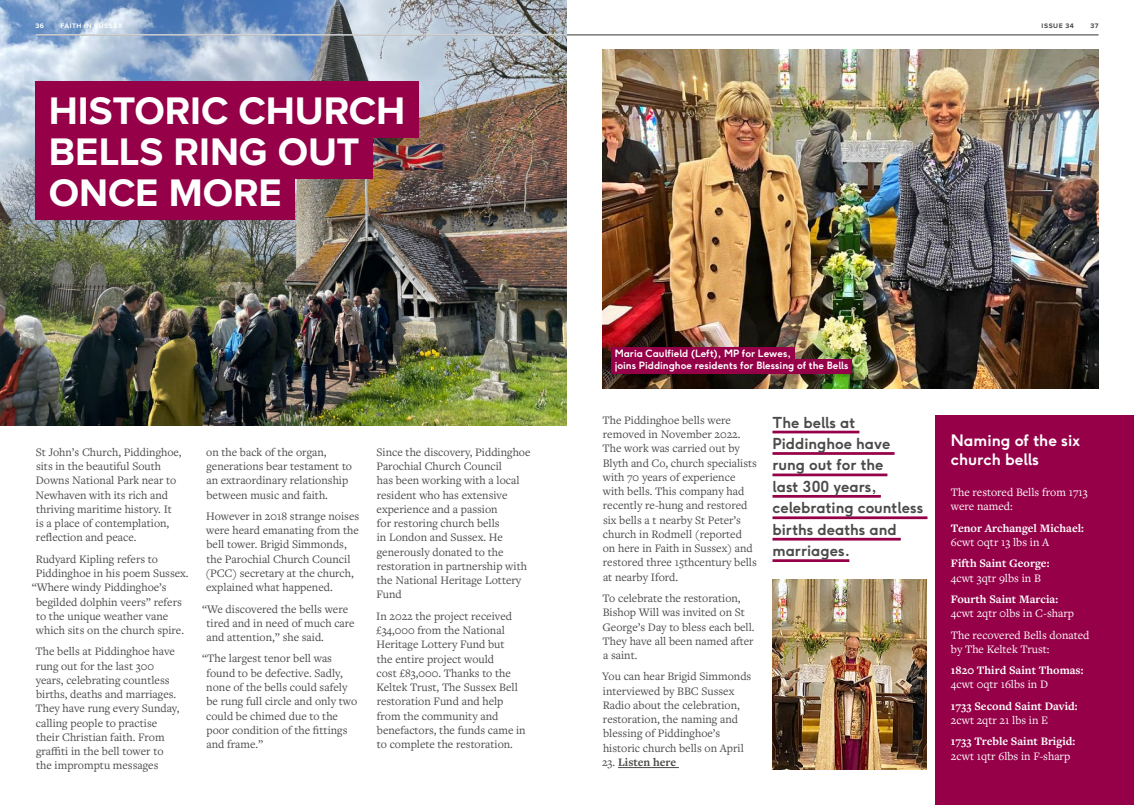
<style>
.page{position:relative;width:1134px;height:805px;background:#fff}
.page>*{position:absolute;margin:0;border:0;box-sizing:border-box;transform-origin:0 0}
.t1{font:700 39.88px/41.2px "Proxima Nova";letter-spacing:-.005em;color:#fff}
.t2{font:700 15.62px/18.9px "F37 Ginger";color:#fff}
.t3{font:700 15px/21.4px "F37 Ginger";color:#4a4a49}
.t4{font:11.88px/14.2px "Freight Text Pro";color:#4a4a49}
.t5{font:11.88px/14.2px "Freight Text Pro";color:#fff}
.t6{font:700 11.88px "Freight Text Pro";color:#fff}
.t7{font:700 11.88px "Freight Text Pro";color:#4a4a49}
.t8{font:700 10px/12px "F37 Ginger";color:#fff}
.t9{font:700 6.75px "Proxima Nova";letter-spacing:.085em;color:#fff}
.t10{font:700 6.75px "Proxima Nova";letter-spacing:.085em;color:#4a4a49}
.s1{font-weight:400}
</style>
<div class="page">
<hr style="left:618px;top:767px;width:61px;height:1px;background:#4a4a49">
<img style="left:0;top:0;width:567px;height:425px">
<div style="left:35px;top:81px;width:384px;height:56px;background:#960048"></div>
<div style="left:35px;top:123px;width:338px;height:56px;background:#960048"></div>
<div style="left:35px;top:164px;width:260px;height:56px;background:#960048"></div>
<img style="left:602px;top:50px;width:496px;height:338px">
<img style="left:772px;top:579px;width:155px;height:190px">
<div style="left:936px;top:415px;width:198px;height:389px;background:#960048"></div>
<hr style="left:772px;top:430px;width:87px;height:3px;background:#960048">
<hr style="left:772px;top:452px;width:122px;height:2px;background:#960048">
<hr style="left:772px;top:473px;width:115px;height:3px;background:#960048">
<hr style="left:772px;top:495px;width:109px;height:2px;background:#960048">
<hr style="left:772px;top:516px;width:155px;height:3px;background:#960048">
<hr style="left:772px;top:537px;width:129px;height:3px;background:#960048">
<hr style="left:772px;top:559px;width:77px;height:3px;background:#960048">
<div style="left:611px;top:347px;width:184px;height:14px;background:#960048"></div>
<div style="left:611px;top:359px;width:241px;height:14px;background:#960048"></div>
<hr style="left:567px;top:34px;width:531px;height:1px;background:#4a4a49">
<hr style="left:35px;top:34px;width:532px;height:1px;background:#fff">
<p class="t9" style="left:35px;top:21px;width:10px">36</p>
<p class="t9" style="left:60px;top:21px;width:64px">FAITH IN SUSSEX</p>
<p class="t10" style="left:1041px;top:21px;width:34px">ISSUE 34</p>
<p class="t10" style="left:1090px;top:21px;width:10px">37</p>
<h1 class="t1" style="left:49px;top:89px;width:358px">HISTORIC CHURCH<br>BELLS RING OUT<br>ONCE MORE</h1>
<p class="t4" style="left:36px;top:444px;width:148px">St John’s Church, Piddinghoe, sits in the beautiful South<br>Downs National Park near to<br>Newhaven with its rich and thriving maritime history. It is a place of contemplation, reflection and peace.</p>
<p class="t4" style="left:36px;top:551px;width:124px">Rudyard Kipling refers to</p>
<p class="t4" style="left:36px;top:565px;width:154px">Piddinghoe in his poem Sussex.</p>
<p class="t4" style="left:32px;top:579px;width:136px">“Where windy Piddinghoe’s</p>
<p class="t4" style="left:36px;top:594px;width:147px">begilded dolphin veers” refers</p>
<p class="t4" style="left:36px;top:608px;width:134px">to the unique weather vane</p>
<p class="t4" style="left:36px;top:622px;width:150px">which sits on the church spire.</p>
<p class="t4" style="left:36px;top:643px;width:145px">The bells at Piddinghoe have rung out for the last 300 years, celebrating countless births, deaths and marriages.<br>They have rung every Sunday, calling people to practise their Christian faith. From graffiti in the bell tower to the impromptu messages</p>
<p class="t4" style="left:206px;top:444px;width:147px">on the back of the organ, generations bear testament to an extraordinary relationship between music and faith.</p>
<p class="t4" style="left:205px;top:508px;width:155px">However in 2018 strange noises were heard emanating from the bell tower. Brigid Simmonds, the Parochial Church Council (PCC) secretary at the church, explained what happened.</p>
<p class="t4" style="left:206px;top:601px;width:150px;text-indent:-4px">“We discovered the bells were tired and in need of much care and attention,” she said.</p>
<p class="t4" style="left:206px;top:651px;width:153px;text-indent:-4px">“The largest tenor bell was found to be defective. Sadly, none of the bells could safely be rung full circle and only two could be chimed due to the poor condition of the fittings and frame.”</p>
<p class="t4" style="left:376px;top:444px;width:156px">Since the discovery, Piddinghoe<br>Parochial Church Council<br>has been working with a local resident who has extensive experience and a passion<br>for restoring church bells<br>in London and Sussex. He generously donated to the restoration in partnership with the National Heritage Lottery<br>Fund</p>
<p class="t4" style="left:376px;top:608px;width:151px">In 2022 the project received £34,000 from the National<br>Heritage Lottery Fund but<br>the entire project would<br>cost £83,000. Thanks to the<br>Keltek Trust, The Sussex Bell restoration Fund and help from the community and benefactors, the funds came in to complete the restoration.</p>
<p class="t8" style="left:615px;top:348px;width:235px">Maria Caulfield (Left), MP for Lewes,<br>joins Piddinghoe residents for Blessing of the Bells</p>
<p class="t4" style="left:603px;top:412px;width:156px">The Piddinghoe bells were removed in November 2022.<br>The work was carried out by<br>Blyth and Co, church specialists with 70 years of experience with bells. This company had recently re-hung and restored six bells a t nearby St Peter’s church in Rodmell (reported on here in Faith in Sussex) and restored three 15thcentury bells at nearby Iford.</p>
<p class="t4" style="left:602px;top:590px;width:154px">To celebrate the restoration,<br>Bishop Will was invited on St<br>George’s Day to bless each bell.<br>They have all been named after a saint.</p>
<p class="t4" style="left:602px;top:669px;width:151px">You can hear Brigid Simmonds interviewed by BBC Sussex<br>Radio about the celebration, restoration, the naming and blessing of Piddinghoe’s historic church bells on April</p>
<p class="t7" style="left:602px;top:754px;width:76px"><span class="s1">23.</span> Listen here</p>
<p class="t3" style="left:772px;top:412px;width:152px">The bells at<br>Piddinghoe have rung out for the<br>last 300 years, celebrating countless births deaths and marriages.</p>
<h2 class="t2" style="left:951px;top:432px;width:131px">Naming of the six church bells</h2>
<p class="t5" style="left:951px;top:484px;width:138px">The restored Bells from 1713 were named:</p>
<p class="t6" style="left:951px;top:520px;width:135px">Tenor Archangel Michael:</p>
<p class="t5" style="left:951px;top:534px;width:100px">6cwt 0qtr 13 lbs in A</p>
<p class="t6" style="left:951px;top:555px;width:100px">Fifth Saint George:</p>
<p class="t5" style="left:951px;top:570px;width:91px">4cwt 3qtr 9lbs in B</p>
<p class="t6" style="left:951px;top:591px;width:109px">Fourth Saint Marcia:</p>
<p class="t5" style="left:951px;top:602px;width:140px;line-height:21.4px">4cwt 2qtr 0lbs in C-sharp<br>The recovered Bells donated</p>
<p class="t5" style="left:951px;top:641px;width:100px">by The Keltek Trust:</p>
<p class="t6" style="left:951px;top:662px;width:134px">1820 Third Saint Thomas:</p>
<p class="t5" style="left:951px;top:677px;width:99px">4cwt 0qtr 16lbs in D</p>
<p class="t6" style="left:951px;top:697px;width:128px">1733 Second Saint David:</p>
<p class="t5" style="left:951px;top:712px;width:99px">2cwt 2qtr 21 lbs in E</p>
<p class="t6" style="left:951px;top:733px;width:126px">1733 Treble Saint Brigid:</p>
<p class="t5" style="left:951px;top:748px;width:121px">2cwt 1qtr 6lbs in F-sharp</p>
</div>
